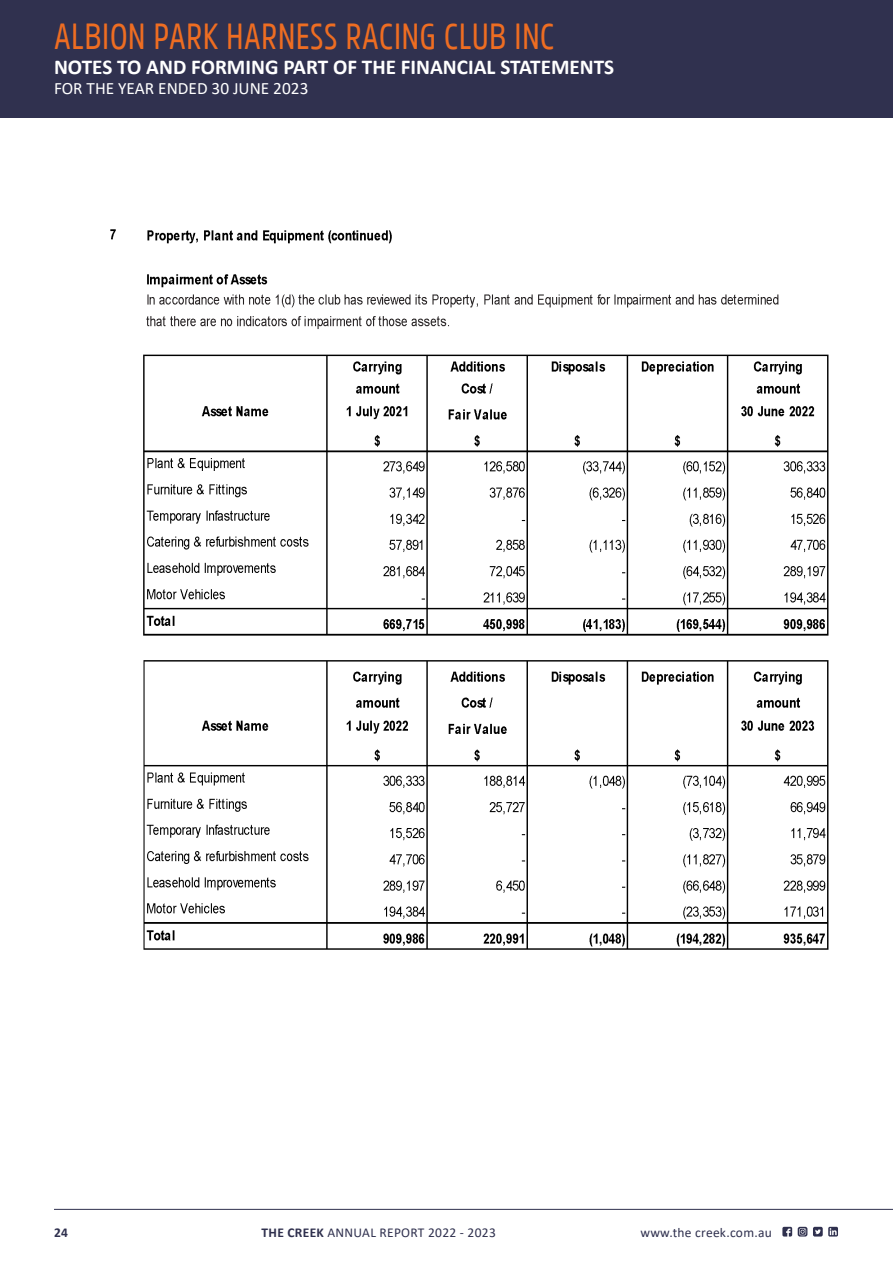
<style>
.page{position:relative;width:893px;height:1263px;background:#fff}
.page>*{position:absolute;margin:0;border:0;box-sizing:border-box;transform-origin:0 0}
.t1{font:36.3px "Amsi Pro Cond";letter-spacing:.02em;color:#ee6d22}
.t2{font:700 21.15px "Calibri";color:#fff}
.t3{font:17.4px "Calibri";color:#fff}
.t4{font:13.5px "Calibri";letter-spacing:.02em;color:#2f304e}
.t5{font:700 13.5px "Calibri";color:#2f304e}
.s1{font-weight:700}
</style>
<div class="page">
<div style="left:0;top:0;width:893px;height:117px;background:#30314f"></div>
<hr style="left:54px;top:1209px;width:839px;height:1px;background:#2f304e">
<svg style="left:782px;top:1227px;width:10px;height:9px"></svg>
<svg style="left:798px;top:1227px;width:9px;height:9px"></svg>
<svg style="left:813px;top:1227px;width:25px;height:9px"></svg>
<img style="left:110px;top:229px;width:719px;height:721px">
<p class="t1" style="left:54px;top:11px;width:502px">ALBION PARK HARNESS RACING CLUB INC</p>
<p class="t2" style="left:54px;top:52px;width:562px">NOTES TO AND FORMING PART OF THE FINANCIAL STATEMENTS</p>
<p class="t3" style="left:54px;top:76px;width:256px">FOR THE YEAR ENDED 30 JUNE 2023</p>
<p class="t5" style="left:54px;top:1222px;width:15px">24</p>
<p class="t4" style="left:262px;top:1223px;width:236px"><span class="s1">THE CREEK</span> ANNUAL REPORT 2022 - 2023</p>
<p class="t4" style="left:640px;top:1223px;width:133px">www.the creek.com.au</p>
</div>
